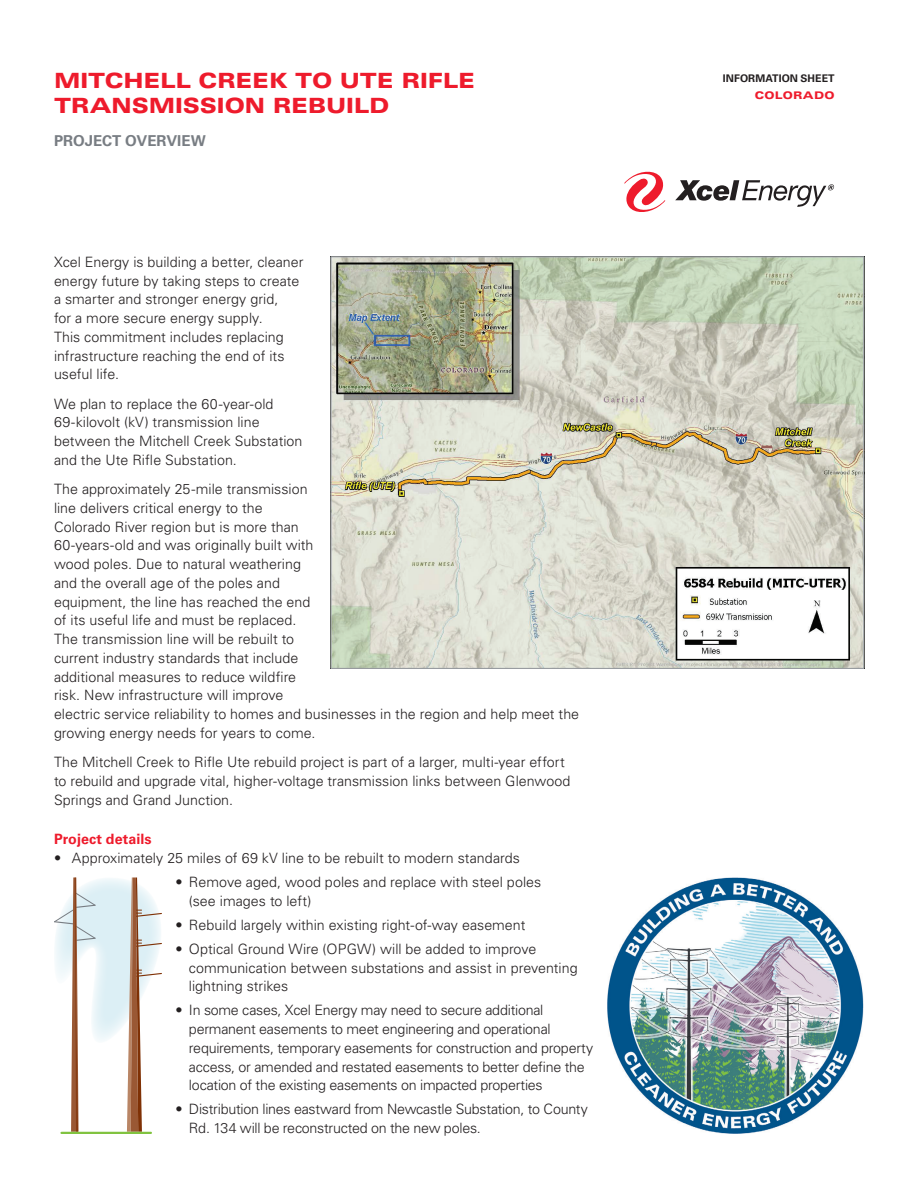
<style>
.page{position:relative;width:918px;height:1188px;background:#fff}
.page>*{position:absolute;margin:0;border:0;box-sizing:border-box;transform-origin:0 0}
.t1{font:900 expanded 21px "Univers LT Std";letter-spacing:-.01em;color:#ee1b2c}
.t2{font:700 15px "Univers LT Std";color:#787d83}
.t3{font:300 14.25px/18.8px "Univers LT Std";color:#231f20}
.t4{font:300 14.25px/18.8px "Univers LT Std";letter-spacing:-.02em;color:#231f20}
.t5{font:700 14.25px "Univers LT Std";letter-spacing:.005em;color:#ee1b2c}
.t6{font:700 10.5px "Univers LT Std";letter-spacing:.005em;color:#231f20}
.t7{font:900 expanded 10.5px "Univers LT Std";letter-spacing:.02em;color:#ee1b2c}
</style>
<div class="page">
<svg style="left:624px;top:172px;width:41px;height:40px"></svg>
<svg style="left:675px;top:180px;width:159px;height:27px"></svg>
<img style="left:333px;top:258px;width:529px;height:409px">
<svg style="left:54px;top:878px;width:108px;height:254px"></svg>
<hr style="left:62px;top:1132px;width:89px;height:2px;background:#81c340">
<img style="left:608px;top:878px;width:256px;height:256px">
<h1 class="t1" style="left:54px;top:68px;width:423px">MITCHELL CREEK TO UTE RIFLE</h1>
<h1 class="t1" style="left:54px;top:93px;width:337px">TRANSMISSION REBUILD</h1>
<p class="t2" style="left:54px;top:132px;width:153px">PROJECT OVERVIEW</p>
<p class="t3" style="left:54px;top:252px;width:251px">Xcel Energy is building a better, cleaner energy future by taking steps to create a smarter and stronger energy grid,<br>for a more secure energy supply.<br>This commitment includes replacing infrastructure reaching the end of its useful life.</p>
<p class="t3" style="left:54px;top:394px;width:250px">We plan to replace the 60-year-old 69-kilovolt (kV) transmission line between the Mitchell Creek Substation and the Ute Rifle Substation.</p>
<p class="t3" style="left:54px;top:480px;width:527px">The approximately 25-mile transmission<br>line delivers critical energy to the<br>Colorado River region but is more than<br>60-years-old and was originally built with<br>wood poles. Due to natural weathering<br>and the overall age of the poles and<br>equipment, the line has reached the end<br>of its useful life and must be replaced.<br>The transmission line will be rebuilt to<br>current industry standards that include<br>additional measures to reduce wildfire<br>risk. New infrastructure will improve<br>electric service reliability to homes and businesses in the region and help meet the growing energy needs for years to come.</p>
<p class="t3" style="left:54px;top:753px;width:518px">The Mitchell Creek to Rifle Ute rebuild project is part of a larger, multi-year effort to rebuild and upgrade vital, higher-voltage transmission links between Glenwood<br>Springs and Grand Junction.</p>
<p class="t5" style="left:54px;top:831px;width:99px">Project details</p>
<p class="t3" style="left:54px;top:849px;width:467px">• Approximately 25 miles of 69 kV line to be rebuilt to modern standards</p>
<p class="t3" style="left:189px;top:873px;width:354px;text-indent:-13px">• Remove aged, wood poles and replace with steel poles (see images to left)</p>
<p class="t3" style="left:175px;top:915px;width:351px">• Rebuild largely within existing right-of-way easement</p>
<p class="t3" style="left:189px;top:939px;width:390px;text-indent:-13px">• Optical Ground Wire (OPGW) will be added to improve communication between substations and assist in preventing lightning strikes</p>
<p class="t4" style="left:189px;top:1001px;width:406px;text-indent:-13px">• In some cases, Xcel Energy may need to secure additional permanent easements to meet engineering and operational requirements, temporary easements for construction and property access, or amended and restated easements to better define the location of the existing easements on impacted properties</p>
<p class="t4" style="left:189px;top:1100px;width:400px;text-indent:-13px">• Distribution lines eastward from Newcastle Substation, to County<br>Rd. 134 will be reconstructed on the new poles.</p>
<p class="t6" style="left:723px;top:72px;width:113px">INFORMATION SHEET</p>
<p class="t7" style="left:755px;top:89px;width:81px">COLORADO</p>
</div>
